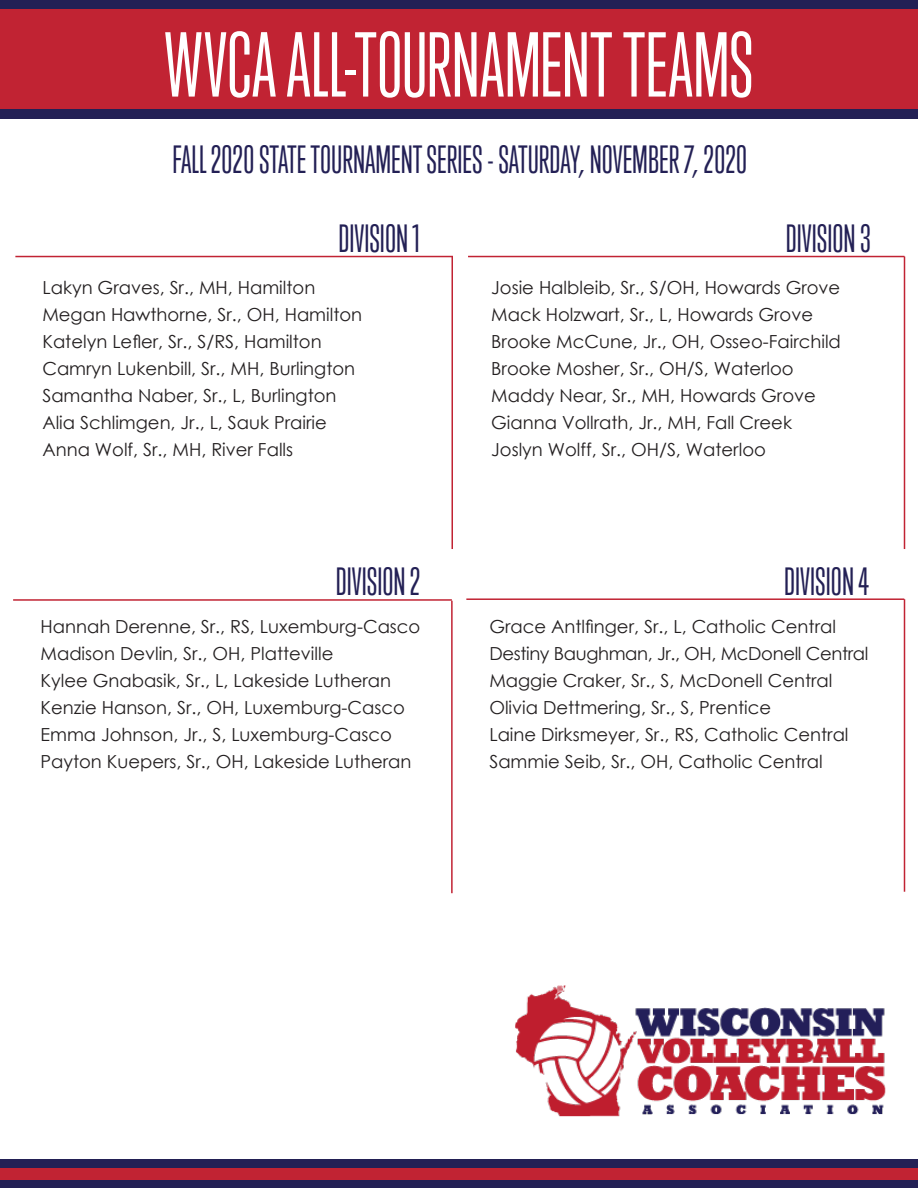
<style>
.page{position:relative;width:918px;height:1188px;background:#fff}
.page>*{position:absolute;margin:0;border:0;box-sizing:border-box;transform-origin:0 0}
.t1{font:84px "Trump Gothic Pro";color:#fff}
.t2{font:36px "Trump Gothic Pro";color:#232055}
.t3{font:18px "Century Gothic";color:#231f20}
.t4{font:18px/27px "Century Gothic";letter-spacing:-.02em;color:#231f20}
</style>
<div class="page">
<div style="left:0;top:0;width:918px;height:118px;background:#232055"></div>
<div style="left:0;top:9px;width:918px;height:100px;background:#c12333"></div>
<div style="left:0;top:1159px;width:918px;height:29px;background:#232055"></div>
<div style="left:0;top:1168px;width:918px;height:11px;background:#c12333"></div>
<hr style="left:15px;top:256px;width:438px;height:1px;background:#c12333">
<hr style="left:13px;top:599px;width:439px;height:2px;background:#c12333">
<hr style="left:468px;top:256px;width:436px;height:1px;background:#c12333">
<hr style="left:466px;top:598px;width:438px;height:2px;background:#c12333">
<hr style="left:452px;top:257px;width:1px;height:292px;background:#c12333">
<hr style="left:904px;top:257px;width:1px;height:292px;background:#c12333">
<hr style="left:451px;top:601px;width:2px;height:292px;background:#c12333">
<hr style="left:904px;top:599px;width:1px;height:293px;background:#c12333">
<img style="left:515px;top:985px;width:371px;height:132px">
<p class="t1" style="left:164px;top:17px;width:591px">WVCA ALL-TOURNAMENT TEAMS</p>
<p class="t2" style="left:172px;top:139px;width:577px">FALL 2020 STATE TOURNAMENT SERIES - SATURDAY, NOVEMBER 7, 2020</p>
<p class="t2" style="left:338px;top:218px;width:84px">DIVISION 1</p>
<p class="t2" style="left:786px;top:218px;width:87px">DIVISION 3</p>
<p class="t3" style="left:42px;top:275px;width:274px">Lakyn Graves, Sr., MH, Hamilton</p>
<p class="t3" style="left:42px;top:302px;width:321px">Megan Hawthorne, Sr., OH, Hamilton</p>
<p class="t3" style="left:42px;top:329px;width:281px">Katelyn Lefler, Sr., S/RS, Hamilton</p>
<p class="t3" style="left:42px;top:356px;width:314px">Camryn Lukenbill, Sr., MH, Burlington</p>
<p class="t3" style="left:42px;top:383px;width:296px">Samantha Naber, Sr., L, Burlington</p>
<p class="t3" style="left:42px;top:410px;width:286px">Alia Schlimgen, Jr., L, Sauk Prairie</p>
<p class="t3" style="left:42px;top:437px;width:252px">Anna Wolf, Sr., MH, River Falls</p>
<p class="t2" style="left:336px;top:561px;width:86px">DIVISION 2</p>
<p class="t3" style="left:40px;top:614px;width:381px">Hannah Derenne, Sr., RS, Luxemburg-Casco</p>
<p class="t3" style="left:40px;top:641px;width:294px">Madison Devlin, Sr., OH, Platteville</p>
<p class="t3" style="left:40px;top:668px;width:352px">Kylee Gnabasik, Sr., L, Lakeside Lutheran</p>
<p class="t3" style="left:40px;top:695px;width:366px">Kenzie Hanson, Sr., OH, Luxemburg-Casco</p>
<p class="t3" style="left:40px;top:722px;width:353px">Emma Johnson, Jr., S, Luxemburg-Casco</p>
<p class="t3" style="left:40px;top:749px;width:373px">Payton Kuepers, Sr., OH, Lakeside Lutheran</p>
<p class="t3" style="left:491px;top:275px;width:351px">Josie Halbleib, Sr., S/OH, Howards Grove</p>
<p class="t3" style="left:491px;top:302px;width:323px">Mack Holzwart, Sr., L, Howards Grove</p>
<p class="t3" style="left:491px;top:329px;width:351px">Brooke McCune, Jr., OH, Osseo-Fairchild</p>
<p class="t3" style="left:491px;top:356px;width:304px">Brooke Mosher, Sr., OH/S, Waterloo</p>
<p class="t3" style="left:491px;top:383px;width:326px">Maddy Near, Sr., MH, Howards Grove</p>
<p class="t3" style="left:491px;top:410px;width:302px">Gianna Vollrath, Jr., MH, Fall Creek</p>
<p class="t3" style="left:491px;top:437px;width:276px">Joslyn Wolff, Sr., OH/S, Waterloo</p>
<p class="t2" style="left:784px;top:561px;width:87px">DIVISION 4</p>
<p class="t4" style="left:489px;top:612px;width:380px">Grace Antlfinger, Sr., L, Catholic Central<br>Destiny Baughman, Jr., OH, McDonell Central</p>
<p class="t3" style="left:489px;top:668px;width:345px">Maggie Craker, Sr., S, McDonell Central</p>
<p class="t3" style="left:489px;top:695px;width:283px">Olivia Dettmering, Sr., S, Prentice</p>
<p class="t3" style="left:489px;top:722px;width:361px">Laine Dirksmeyer, Sr., RS, Catholic Central</p>
<p class="t3" style="left:489px;top:749px;width:335px">Sammie Seib, Sr., OH, Catholic Central</p>
</div>
